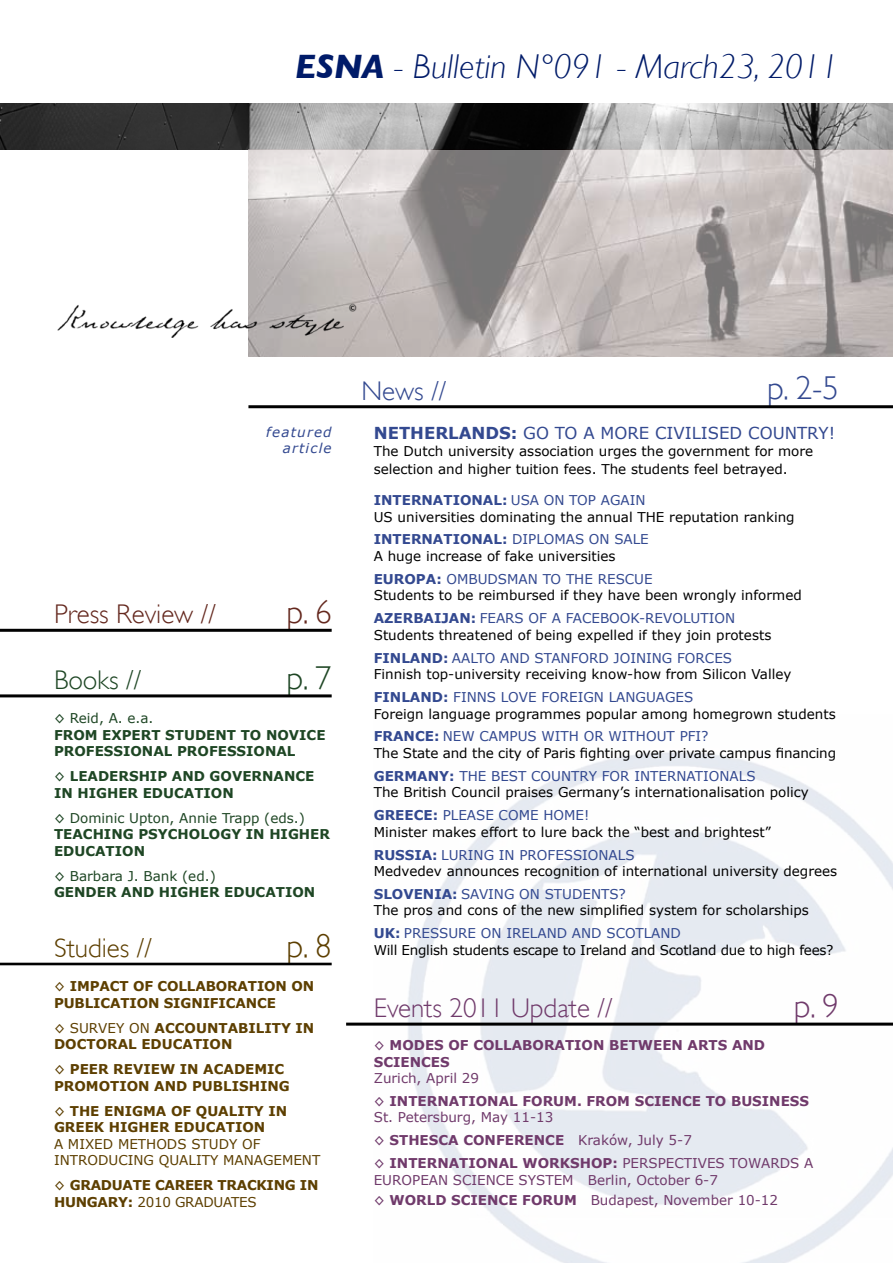
<style>
.page{position:relative;width:893px;height:1263px;background:#fff}
.page>*{position:absolute;margin:0;border:0;box-sizing:border-box;transform-origin:0 0}
.t1{font:italic 300 34.5px "Gill Sans";color:#001b69}
.t2{font:300 33px "Gill Sans";color:#334990}
.t3{font:300 33px "Gill Sans";color:#1e4624}
.t4{font:300 33px "Gill Sans";color:#64281e}
.t5{font:300 33px "Gill Sans";color:#5d3f01}
.t6{font:300 33px "Gill Sans";color:#703a6b}
.t7{font:300 27px "Gill Sans";color:#703a6b}
.t8{font:300 27px "Gill Sans";color:#64281e}
.t9{font:300 27px "Gill Sans";color:#5d3f01}
.t10{font:300 27px "Gill Sans";color:#1e4624}
.t11{font:300 27px "Gill Sans";color:#334990}
.t12{font:16.5px "Verdana";color:#334990}
.t13{font:13.5px/16.5px "Verdana";color:#000}
.t14{font:13.5px/23px "Verdana";color:#703a6b}
.t15{font:700 13.5px/16.5px "Verdana";color:#5d3f01}
.t16{font:700 13.5px/16.5px "Verdana";color:#1e4624}
.t17{font:700 13.5px/16.5px "Verdana";color:#703a6b}
.t18{font:13.5px/16.5px "Verdana";letter-spacing:-.02em;color:#000}
.t19{font:13.5px "Verdana";color:#1e4624}
.t20{font:13.5px "Verdana";letter-spacing:-.02em;color:#5d3f01}
.t21{font:700 13.5px/25px "Verdana";letter-spacing:-.02em;color:#5d3f01}
.t22{font:italic 13.5px/16.5px "Verdana";letter-spacing:.09em;color:#334990;text-align:right}
.s1{font-weight:700}
.s2{font-weight:400}
.s3{font-weight:700;color:#334990}
.s4{color:#334990}
</style>
<div class="page">
<img style="left:0;top:103px;width:893px;height:47px">
<img style="left:248px;top:150px;width:645px;height:206px">
<img style="left:374px;top:752px;width:519px;height:511px">
<hr style="left:248px;top:405px;width:645px;height:3px;background:#000">
<hr style="left:0;top:694px;width:332px;height:3px;background:#000">
<hr style="left:0;top:629px;width:332px;height:3px;background:#000">
<hr style="left:0;top:963px;width:332px;height:2px;background:#000">
<hr style="left:346px;top:1022px;width:547px;height:3px;background:#000">
<img style="left:57px;top:301px;width:304px;height:36px">
<h1 class="t1" style="left:295px;top:47px;width:545px"><span class="s1">ESNA</span> - Bulletin N°091 - March23, 2011</h1>
<p class="t22" style="left:266px;top:423px;width:67px">featured article</p>
<h3 class="t8" style="left:54px;top:598px;width:164px">Press Review //</h3>
<h2 class="t4" style="left:287px;top:593px;width:47px">p. 6</h2>
<h3 class="t10" style="left:54px;top:665px;width:89px">Books //</h3>
<h2 class="t3" style="left:287px;top:659px;width:47px">p. 7</h2>
<p class="t19" style="left:54px;top:710px;width:101px">◊ Reid, A. e.a.</p>
<p class="t16" style="left:54px;top:726px;width:273px">FROM EXPERT STUDENT TO NOVICE<br>PROFESSIONAL PROFESSIONAL</p>
<p class="t16" style="left:54px;top:768px;width:262px"><span class="s2">◊</span> LEADERSHIP AND GOVERNANCE<br>IN HIGHER EDUCATION</p>
<p class="t19" style="left:54px;top:809px;width:252px">◊ Dominic Upton, Annie Trapp (eds.)</p>
<p class="t16" style="left:54px;top:826px;width:278px">TEACHING PSYCHOLOGY IN HIGHER<br>EDUCATION</p>
<p class="t19" style="left:54px;top:867px;width:163px">◊ Barbara J. Bank (ed.)</p>
<p class="t16" style="left:54px;top:884px;width:263px">GENDER AND HIGHER EDUCATION</p>
<h3 class="t9" style="left:54px;top:932px;width:100px">Studies //</h3>
<h2 class="t5" style="left:287px;top:927px;width:47px">p. 8</h2>
<p class="t15" style="left:54px;top:978px;width:262px"><span class="s2">◊</span> IMPACT OF COLLABORATION ON<br>PUBLICATION SIGNIFICANCE</p>
<p class="t15" style="left:54px;top:1019px;width:262px"><span class="s2">◊ SURVEY ON</span> ACCOUNTABILITY IN<br>DOCTORAL EDUCATION</p>
<p class="t15" style="left:54px;top:1060px;width:237px"><span class="s2">◊</span> PEER REVIEW IN ACADEMIC<br>PROMOTION AND PUBLISHING</p>
<p class="t15" style="left:54px;top:1102px;width:235px"><span class="s2">◊</span> THE ENIGMA OF QUALITY IN<br>GREEK HIGHER EDUCATION</p>
<p class="t20" style="left:54px;top:1135px;width:75px">A mixed methods</p>
<p class="t20" style="left:191px;top:1135px;width:11px">study</p>
<p class="t20" style="left:242px;top:1135px;width:10px">of</p>
<p class="t20" style="left:54px;top:1152px;width:10px">introducing</p>
<p class="t20" style="left:159px;top:1152px;width:20px">quality</p>
<p class="t21" style="left:54px;top:1147px;width:266px;text-indent:169px"><span class="s2">management<br>◊</span> GRADUATE CAREER TRACKING IN</p>
<p class="t20" style="left:54px;top:1193px;width:204px"><span class="s1">HUNGARY:</span> 2010 GRADUATES</p>
<h3 class="t11" style="left:361px;top:375px;width:87px">News //</h3>
<h2 class="t2" style="left:767px;top:369px;width:73px">p. 2-5</h2>
<p class="t12" style="left:374px;top:423px;width:463px"><span class="s1">NETHERLANDS:</span> GO TO A MORE CIVILISED COUNTRY!</p>
<p class="t13" style="left:374px;top:441px;width:441px;line-height:18px">The Dutch university association urges the government for more selection and higher tuition fees. The students feel betrayed.</p>
<p class="t13" style="left:374px;top:491px;width:422px"><span class="s3">INTERNATIONAL:</span> <span class="s4">USA ON TOP AGAIN<br></span>US universities dominating the annual THE reputation ranking</p>
<p class="t13" style="left:374px;top:531px;width:277px"><span class="s3">INTERNATIONAL:</span> <span class="s4">DIPLOMAS ON SALE<br></span>A huge increase of fake universities</p>
<p class="t13" style="left:374px;top:570px;width:430px"><span class="s3">EUROPA:</span> <span class="s4">OMBUDSMAN TO THE RESCUE<br></span>Students to be reimbursed if they have been wrongly informed</p>
<p class="t13" style="left:374px;top:610px;width:399px"><span class="s3">AZERBAIJAN:</span> <span class="s4">FEARS OF A FACEBOOK-REVOLUTION<br></span>Students threatened of being expelled if they join protests</p>
<p class="t13" style="left:374px;top:649px;width:419px"><span class="s3">FINLAND:</span> <span class="s4">AALTO AND STANFORD JOINING FORCES<br></span>Finnish top-university receiving know-how from Silicon Valley</p>
<p class="t13" style="left:374px;top:688px;width:463px"><span class="s3">FINLAND:</span> <span class="s4">FINNS LOVE FOREIGN LANGUAGES<br></span>Foreign language programmes popular among homegrown students</p>
<p class="t13" style="left:374px;top:728px;width:464px"><span class="s3">FRANCE:</span> <span class="s4">NEW CAMPUS WITH OR WITHOUT PFI?<br></span>The State and the city of Paris fighting over private campus financing</p>
<p class="t13" style="left:374px;top:767px;width:437px"><span class="s3">GERMANY:</span> <span class="s4">THE BEST COUNTRY FOR INTERNATIONALS<br></span>The British Council praises Germany’s internationalisation policy</p>
<p class="t13" style="left:374px;top:806px;width:399px"><span class="s3">GREECE:</span> <span class="s4">PLEASE COME HOME!<br></span>Minister makes effort to lure back the “best and brightest”</p>
<p class="t13" style="left:374px;top:846px;width:465px"><span class="s3">RUSSIA:</span> <span class="s4">LURING IN PROFESSIONALS<br></span>Medvedev announces recognition of international university degrees</p>
<p class="t13" style="left:374px;top:885px;width:437px"><span class="s3">SLOVENIA:</span> <span class="s4">SAVING ON STUDENTS?<br></span>The pros and cons of the new simplified system for scholarships</p>
<p class="t18" style="left:374px;top:925px;width:461px"><span class="s3">UK:</span> <span class="s4">PRESSURE ON IRELAND AND SCOTLAND<br></span>Will English students escape to Ireland and Scotland due to high fees?</p>
<h3 class="t7" style="left:374px;top:992px;width:240px">Events 2011 Update //</h3>
<h2 class="t6" style="left:794px;top:987px;width:47px">p. 9</h2>
<p class="t17" style="left:374px;top:1036px;width:393px"><span class="s2">◊</span> MODES OF COLLABORATION BETWEEN ARTS AND<br>SCIENCES</p>
<p class="t17" style="left:374px;top:1066px;width:437px;line-height:23px"><span class="s2">Zurich, April 29<br>◊</span> INTERNATIONAL FORUM. FROM SCIENCE TO BUSINESS</p>
<p class="t14" style="left:374px;top:1105px;width:441px">St. Petersburg, May 11-13<br>◊ <span class="s1">STHESCA CONFERENCE</span> Kraków, July 5-7<br>◊ <span class="s1">INTERNATIONAL WORKSHOP:</span> PERSPECTIVES TOWARDS A</p>
<p class="t14" style="left:374px;top:1169px;width:406px;line-height:20.7px">EUROPEAN SCIENCE SYSTEM Berlin, October 6-7<br>◊ <span class="s1">WORLD SCIENCE FORUM</span> Budapest, November 10-12</p>
</div>
